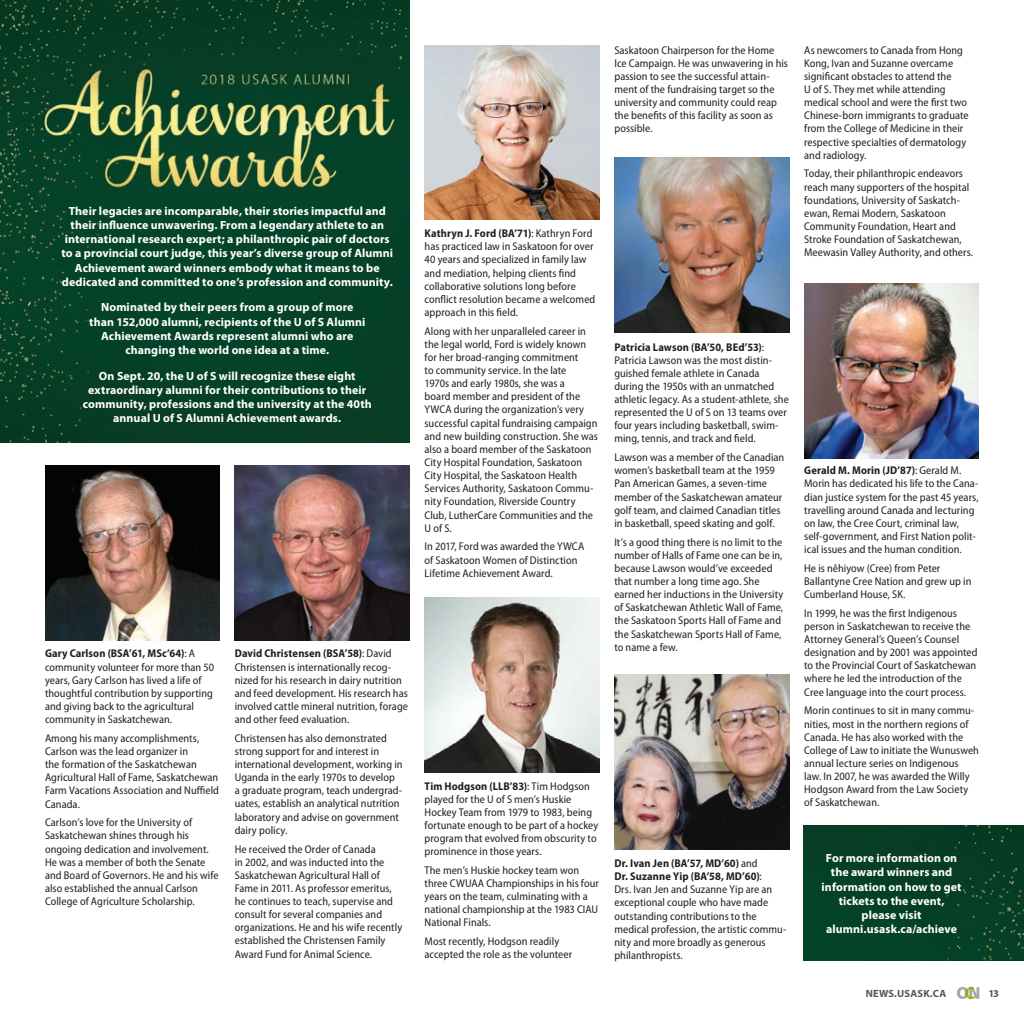
<style>
.page{position:relative;width:1024px;height:1024px;background:#fff}
.page>*{position:absolute;margin:0;border:0;box-sizing:border-box;transform-origin:0 0}
.t1{font:700 11.88px/14.2px "Myriad Pro";letter-spacing:.01em;color:#fff;text-align:center}
.t2{font:semi-condensed 11.25px/13.1px "Myriad Pro";letter-spacing:.005em;color:#231f20}
.t3{font:700 10.5px "Myriad Pro";letter-spacing:.02em;color:#57585a}
.s1{font-weight:700}
</style>
<div class="page">
<svg style="left:957px;top:987px;width:22px;height:12px"></svg>
<div style="left:803px;top:825px;width:221px;height:136px;background:#053f27"></div>
<img style="left:0;top:0;width:409px;height:443px">
<img style="left:235px;top:465px;width:175px;height:175px">
<img style="left:45px;top:465px;width:175px;height:175px">
<img style="left:804px;top:283px;width:175px;height:175px">
<img style="left:425px;top:597px;width:174px;height:175px">
<img style="left:614px;top:674px;width:175px;height:175px">
<img style="left:425px;top:45px;width:174px;height:175px">
<img style="left:614px;top:158px;width:175px;height:175px">
<p class="t1" style="left:61px;top:204px;width:333px">Their legacies are incomparable, their stories impactful and their influence unwavering. From a legendary athlete to an international research expert; a philanthropic pair of doctors to a provincial court judge, this year’s diverse group of Alumni Achievement award winners embody what it means to be dedicated and committed to one’s profession and community.</p>
<p class="t1" style="left:89px;top:300px;width:278px">Nominated by their peers from a group of more than 152,000 alumni, recipients of the U of S Alumni Achievement Awards represent alumni who are changing the world one idea at a time.</p>
<p class="t1" style="left:83px;top:369px;width:290px">On Sept. 20, the U of S will recognize these eight extraordinary alumni for their contributions to their community, professions and the university at the 40th annual U of S Alumni Achievement awards.</p>
<p class="t2" style="left:45px;top:647px;width:171px"><span class="s1">Gary Carlson (BSA’61, MSc’64)</span>: A community volunteer for more than 50 years, Gary Carlson has lived a life of thoughtful contribution by supporting and giving back to the agricultural community in Saskatchewan.</p>
<p class="t2" style="left:45px;top:732px;width:176px">Among his many accomplishments,<br>Carlson was the lead organizer in<br>the formation of the Saskatchewan<br>Agricultural Hall of Fame, Saskatchewan<br>Farm Vacations Association and Nuffield<br>Canada.</p>
<p class="t2" style="left:45px;top:816px;width:175px">Carlson’s love for the University of Saskatchewan shines through his ongoing dedication and involvement.<br>He was a member of both the Senate and Board of Governors. He and his wife also established the annual Carlson College of Agriculture Scholarship.</p>
<p class="t2" style="left:235px;top:647px;width:175px"><span class="s1">David Christensen (BSA’58)</span>: David Christensen is internationally recog&shy;nized for his research in dairy nutrition and feed development. His research has involved cattle mineral nutrition, forage and other feed evaluation.</p>
<p class="t2" style="left:235px;top:732px;width:169px">Christensen has also demonstrated strong support for and interest in international development, working in Uganda in the early 1970s to develop a graduate program, teach undergrad&shy;uates, establish an analytical nutrition laboratory and advise on government dairy policy.</p>
<p class="t2" style="left:235px;top:842px;width:169px">He received the Order of Canada<br>in 2002, and was inducted into the Saskatchewan Agricultural Hall of Fame in 2011. As professor emeritus, he continues to teach, supervise and consult for several companies and organizations. He and his wife recently established the Christensen Family Award Fund for Animal Science.</p>
<p class="t2" style="left:424px;top:227px;width:172px"><span class="s1">Kathryn J. Ford (BA’71)</span>: Kathryn Ford has practiced law in Saskatoon for over 40 years and specialized in family law and mediation, helping clients find collaborative solutions long before conflict resolution became a welcomed approach in this field.</p>
<p class="t2" style="left:424px;top:325px;width:175px">Along with her unparalleled career in the legal world, Ford is widely known for her broad-ranging commitment<br>to community service. In the late<br>1970s and early 1980s, she was a<br>board member and president of the YWCA during the organization’s very successful capital fundraising campaign and new building construction. She was also a board member of the Saskatoon City Hospital Foundation, Saskatoon City Hospital, the Saskatoon Health Services Authority, Saskatoon Commu&shy;nity Foundation, Riverside Country Club, LutherCare Communities and the U of S.</p>
<p class="t2" style="left:424px;top:540px;width:161px">In 2017, Ford was awarded the YWCA of Saskatoon Women of Distinction<br>Lifetime Achievement Award.</p>
<p class="t2" style="left:424px;top:779px;width:175px"><span class="s1">Tim Hodgson (LLB’83)</span>: Tim Hodgson played for the U of S men’s Huskie Hockey Team from 1979 to 1983, being fortunate enough to be part of a hockey program that evolved from obscurity to prominence in those years.</p>
<p class="t2" style="left:424px;top:864px;width:176px">The men’s Huskie hockey team won three CWUAA Championships in his four years on the team, culminating with a national championship at the 1983 CIAU<br>National Finals.</p>
<p class="t2" style="left:424px;top:935px;width:149px">Most recently, Hodgson readily accepted the role as the volunteer</p>
<p class="t2" style="left:614px;top:44px;width:175px">Saskatoon Chairperson for the Home Ice Campaign. He was unwavering in his passion to see the successful attain&shy;ment of the fundraising target so the university and community could reap the benefits of this facility as soon as possible.</p>
<p class="t2" style="left:804px;top:44px;width:166px">As newcomers to Canada from Hong Kong, Ivan and Suzanne overcame significant obstacles to attend the<br>U of S. They met while attending medical school and were the first two Chinese-born immigrants to graduate from the College of Medicine in their respective specialties of dermatology and radiology.</p>
<p class="t2" style="left:804px;top:167px;width:171px">Today, their philanthropic endeavors reach many supporters of the hospital foundations, University of Saskatch&shy;ewan, Remai Modern, Saskatoon Community Foundation, Heart and Stroke Foundation of Saskatchewan, Meewasin Valley Authority, and others.</p>
<p class="t2" style="left:614px;top:340px;width:176px"><span class="s1">Patricia Lawson (BA’50, BEd’53)</span>:<br>Patricia Lawson was the most distin&shy;guished female athlete in Canada during the 1950s with an unmatched athletic legacy. As a student-athlete, she represented the U of S on 13 teams over four years including basketball, swim&shy;ming, tennis, and track and field.</p>
<p class="t2" style="left:614px;top:451px;width:171px">Lawson was a member of the Canadian women’s basketball team at the 1959<br>Pan American Games, a seven-time member of the Saskatchewan amateur golf team, and claimed Canadian titles in basketball, speed skating and golf.</p>
<p class="t2" style="left:614px;top:535px;width:170px">It’s a good thing there is no limit to the number of Halls of Fame one can be in, because Lawson would’ve exceeded that number a long time ago. She earned her inductions in the University of Saskatchewan Athletic Wall of Fame, the Saskatoon Sports Hall of Fame and the Saskatchewan Sports Hall of Fame, to name a few.</p>
<p class="t2" style="left:804px;top:464px;width:176px"><span class="s1">Gerald M. Morin (JD’87)</span>: Gerald M.<br>Morin has dedicated his life to the Cana&shy;dian justice system for the past 45 years, travelling around Canada and lecturing on law, the Cree Court, criminal law, self-government, and First Nation polit&shy;ical issues and the human condition.</p>
<p class="t2" style="left:804px;top:562px;width:169px">He is nêhiyow (Cree) from Peter<br>Ballantyne Cree Nation and grew up in<br>Cumberland House, SK.</p>
<p class="t2" style="left:804px;top:607px;width:175px">In 1999, he was the first Indigenous person in Saskatchewan to receive the Attorney General’s Queen’s Counsel designation and by 2001 was appointed to the Provincial Court of Saskatchewan where he led the introduction of the Cree language into the court process.</p>
<p class="t2" style="left:804px;top:704px;width:176px">Morin continues to sit in many commu&shy;nities, most in the northern regions of Canada. He has also worked with the College of Law to initiate the Wunusweh annual lecture series on Indigenous<br>law. In 2007, he was awarded the Willy Hodgson Award from the Law Society of Saskatchewan.</p>
<p class="t2" style="left:614px;top:857px;width:173px"><span class="s1">Dr. Ivan Jen (BA’57, MD’60)</span> and<br><span class="s1">Dr. Suzanne Yip (BA’58, MD’60)</span>:<br>Drs. Ivan Jen and Suzanne Yip are an exceptional couple who have made outstanding contributions to the medical profession, the artistic commu&shy;nity and more broadly as generous philanthropists.</p>
<p class="t1" style="left:821px;top:851px;width:141px">For more information on the award winners and information on how to get tickets to the event, please visit alumni.usask.ca/achieve</p>
<p class="t3" style="left:866px;top:987px;width:82px">NEWS.USASK.CA</p>
<p class="t3" style="left:988px;top:987px;width:12px">13</p>
</div>
